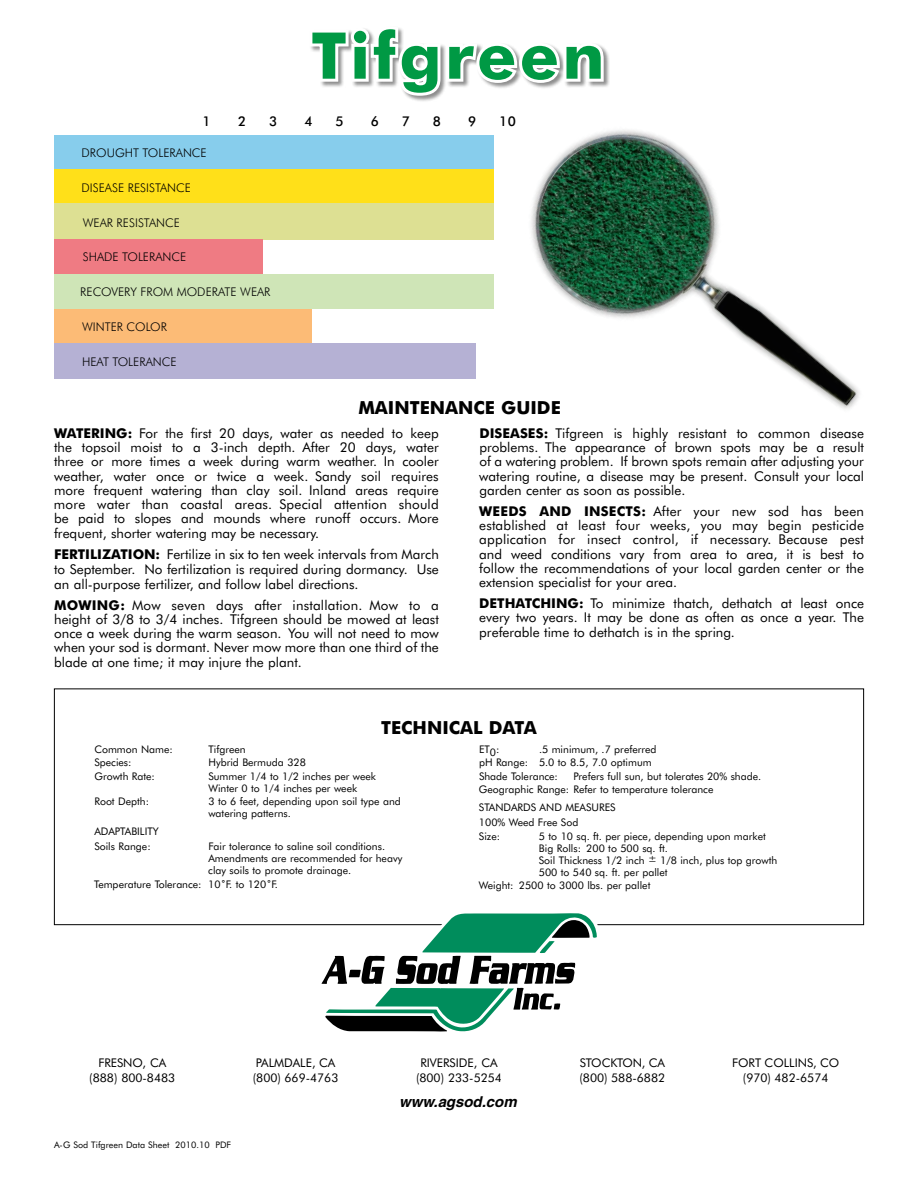
<style>
.page{position:relative;width:918px;height:1188px;background:#fff}
.page>*{position:absolute;margin:0;border:0;box-sizing:border-box;transform-origin:0 0}
.t1{font:700 64.5px "Futura BT";letter-spacing:.05em;color:#094}
.t2{font:700 18px "Futura BT";color:#000}
.t3{font:italic 700 15px "Helvetica";color:#000}
.t4{font:13.5px/14.2px "Futura BT";color:#000;text-align:justify}
.t5{font:500 13.5px "Futura BT";color:#000}
.t6{font:12px/15px "Futura BT";color:#000;text-align:center}
.t7{font:300 12px "Futura BT";color:#000}
.t8{font:10.5px/12px "Futura BT";color:#000}
.t9{font:9px "Futura BT";color:#000}
.s1{font-weight:700}
</style>
<div class="page">
<div style="left:54px;top:135px;width:439px;height:35px;background:#87cdec"></div>
<div style="left:54px;top:170px;width:439px;height:34px;background:#ffe019"></div>
<div style="left:54px;top:204px;width:439px;height:36px;background:#dde093"></div>
<div style="left:54px;top:239px;width:209px;height:36px;background:#ef7b83"></div>
<div style="left:54px;top:274px;width:439px;height:35px;background:#cfe5b7"></div>
<div style="left:54px;top:309px;width:257px;height:34px;background:#fcbb76"></div>
<div style="left:54px;top:343px;width:421px;height:36px;background:#b5b1d4"></div>
<img style="left:485px;top:130px;width:375px;height:279px">
<div style="left:309px;top:26px;width:301px;height:76px;background:#000;opacity:.45"></div>
<svg style="left:309px;top:26px;width:298px;height:73px"></svg>
<svg style="left:316px;top:913px;width:281px;height:119px"></svg>
<h1 class="t1" style="left:311px;top:16px;width:295px">Tifgreen</h1>
<p class="t5" style="left:203px;top:113px;width:10px">1</p>
<p class="t5" style="left:238px;top:113px;width:10px">2</p>
<p class="t5" style="left:269px;top:113px;width:10px">3</p>
<p class="t5" style="left:304px;top:113px;width:10px">4</p>
<p class="t5" style="left:335px;top:113px;width:10px">5</p>
<p class="t5" style="left:371px;top:113px;width:10px">6</p>
<p class="t5" style="left:402px;top:113px;width:10px">7</p>
<p class="t5" style="left:433px;top:113px;width:10px">8</p>
<p class="t5" style="left:468px;top:113px;width:10px">9</p>
<p class="t5" style="left:499px;top:113px;width:18px">10</p>
<p class="t7" style="left:82px;top:145px;width:127px">DROUGHT TOLERANCE</p>
<p class="t7" style="left:82px;top:180px;width:111px">DISEASE RESISTANCE</p>
<p class="t7" style="left:83px;top:216px;width:99px">WEAR RESISTANCE</p>
<p class="t7" style="left:83px;top:249px;width:105px">SHADE TOLERANCE</p>
<p class="t7" style="left:80px;top:285px;width:192px">RECOVERY FROM MODERATE WEAR</p>
<p class="t7" style="left:82px;top:319px;width:86px">WINTER COLOR</p>
<p class="t7" style="left:82px;top:354px;width:96px">HEAT TOLERANCE</p>
<h2 class="t2" style="left:358px;top:396px;width:204px">MAINTENANCE GUIDE</h2>
<p class="t4" style="left:54px;top:426px;width:386px"><span class="s1">WATERING:</span> For the first 20 days, water as needed to keep the topsoil moist to a 3-inch depth. After 20 days, water three or more times a week during warm weather. In cooler weather, water once or twice a week. Sandy soil requires more frequent watering than clay soil. Inland areas require more water than coastal areas. Special attention should be paid to slopes and mounds where runoff occurs. More frequent, shorter watering may be necessary.</p>
<p class="t4" style="left:54px;top:546px;width:386px;line-height:15px"><span class="s1">FERTILIZATION:</span> Fertilize in six to ten week intervals from March to September. No fertilization is required during dormancy. Use an all-purpose fertilizer, and follow label directions.</p>
<p class="t4" style="left:54px;top:598px;width:386px"><span class="s1">MOWING:</span> Mow seven days after installation. Mow to a height of 3/8 to 3/4 inches. Tifgreen should be mowed at least once a week during the warm season. You will not need to mow when your sod is dormant. Never mow more than one third of the blade at one time; it may injure the plant.</p>
<p class="t4" style="left:479px;top:426px;width:386px"><span class="s1">DISEASES:</span> Tifgreen is highly resistant to common disease problems. The appearance of brown spots may be a result of a watering problem. If brown spots remain after adjusting your watering routine, a disease may be present. Consult your local garden center as soon as possible.</p>
<p class="t4" style="left:479px;top:504px;width:386px"><span class="s1">WEEDS AND INSECTS:</span> After your new sod has been established at least four weeks, you may begin pesticide application for insect control, if necessary. Because pest and weed conditions vary from area to area, it is best to follow the recommendations of your local garden center or the extension specialist for your area.</p>
<p class="t4" style="left:479px;top:596px;width:386px"><span class="s1">DETHATCHING:</span> To minimize thatch, dethatch at least once every two years. It may be done as often as once a year. The preferable time to dethatch is in the spring.</p>
<h2 class="t2" style="left:381px;top:717px;width:157px">TECHNICAL DATA</h2>
<p class="t8" style="left:94px;top:743px;width:80px">Common Name:</p>
<p class="t8" style="left:208px;top:743px;width:39px">Tifgreen</p>
<p class="t8" style="left:94px;top:756px;width:39px">Species:</p>
<p class="t8" style="left:208px;top:756px;width:99px">Hybrid Bermuda 328</p>
<p class="t8" style="left:94px;top:770px;width:62px">Growth Rate:</p>
<p class="t8" style="left:208px;top:770px;width:169px">Summer 1/4 to 1/2 inches per week<br>Winter 0 to 1/4 inches per week</p>
<p class="t8" style="left:94px;top:795px;width:56px">Root Depth:</p>
<p class="t8" style="left:208px;top:795px;width:194px">3 to 6 feet, depending upon soil type and watering patterns.</p>
<p class="t8" style="left:94px;top:824px;width:66px;line-height:15px">ADAPTABILITY<br>Soils Range:</p>
<p class="t8" style="left:208px;top:840px;width:196px">Fair tolerance to saline soil conditions.<br>Amendments are recommended for heavy clay soils to promote drainage.</p>
<p class="t8" style="left:94px;top:878px;width:185px">Temperature Tolerance: 10˚F. to 120˚F.</p>
<p class="t8" style="left:479px;top:742px;width:179px;line-height:13.5px;text-indent:60px">.5 minimum, .7 preferred pH Range: 5.0 to 8.5, 7.0 optimum<br>Shade Tolerance:</p>
<p class="t8" style="left:479px;top:743px;width:22px">ET0:</p>
<p class="t8" style="left:479px;top:769px;width:284px;line-height:13.5px;text-indent:95px">Prefers full sun, but tolerates 20% shade.<br>Geographic Range: Refer to temperature tolerance</p>
<p class="t8" style="left:479px;top:800px;width:138px;line-height:15px">STANDARDS AND MEASURES<br>100% Weed Free Sod</p>
<p class="t8" style="left:479px;top:830px;width:23px">Size:</p>
<p class="t8" style="left:539px;top:830px;width:240px">5 to 10 sq. ft. per piece, depending upon market Big Rolls: 200 to 500 sq. ft.<br>Soil Thickness 1/2 inch ± 1/8 inch, plus top growth 500 to 540 sq. ft. per pallet</p>
<p class="t8" style="left:479px;top:879px;width:173px">Weight: 2500 to 3000 lbs. per pallet</p>
<p class="t6" style="left:89px;top:1055px;width:87px">FRESNO, CA (888) 800-8483</p>
<p class="t6" style="left:253px;top:1055px;width:87px;text-align:left">PALMDALE, CA (800) 669-4763</p>
<p class="t6" style="left:416px;top:1055px;width:87px">RIVERSIDE, CA (800) 233-5254</p>
<p class="t6" style="left:580px;top:1055px;width:87px;text-align:left">STOCKTON, CA (800) 588-6882</p>
<p class="t6" style="left:732px;top:1055px;width:109px">FORT COLLINS, CO (970) 482-6574</p>
<p class="t9" style="left:54px;top:1139px;width:179px">A-G Sod Tifgreen Data Sheet 2010.10 PDF</p>
<p class="t3" style="left:399px;top:1093px;width:119px">www.agsod.com</p>
</div>
